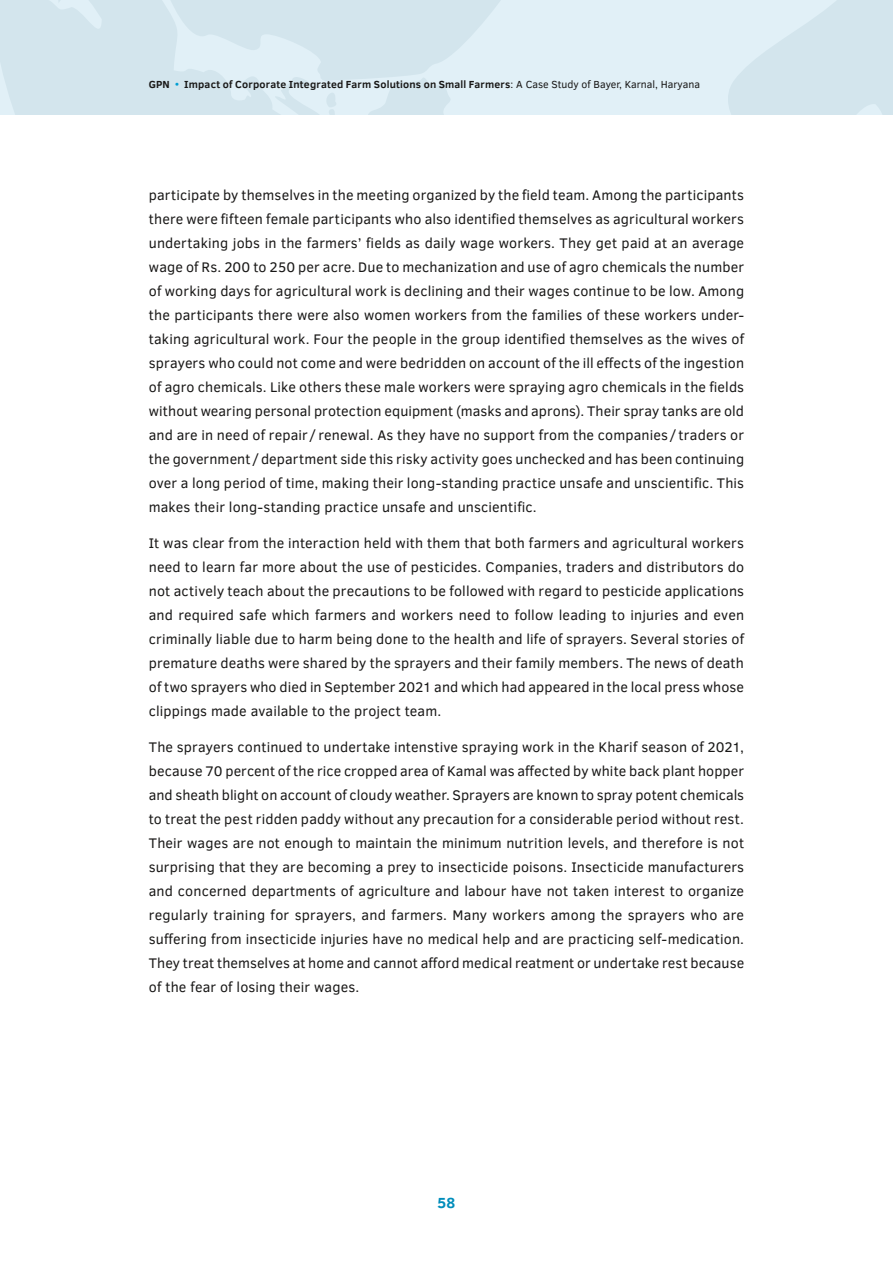
<style>
.page{position:relative;width:893px;height:1263px;background:#fff}
.page>*{position:absolute;margin:0;border:0;box-sizing:border-box;transform-origin:0 0}
.t1{font:700 15px "Clear Sans";color:#008dbb}
.t2{font:14.25px/24px "Clear Sans";letter-spacing:.01em;color:#181716;text-align:justify}
.t3{font:700 10.5px "Clear Sans";letter-spacing:.02em;color:#181716}
.s1{color:#009ed3}
.s2{font-weight:400}
</style>
<div class="page">
<div style="left:0;top:0;width:893px;height:114px;background:#e1f0f7"></div>
<svg style="left:454px;top:0;width:46px;height:52px"></svg>
<svg style="left:0;top:0;width:454px;height:114px;fill:#d3e5ed"></svg>
<svg style="left:323px;top:93px;width:16px;height:21px"></svg>
<svg style="left:728px;top:0;width:165px;height:114px"></svg>
<p class="t3" style="left:149px;top:77px;width:553px">GPN <span class="s1">•</span> Impact of Corporate Integrated Farm Solutions on Small Farmers<span class="s2">: A Case Study of Bayer, Karnal, Haryana</span></p>
<p class="t2" style="left:149px;top:183px;width:597px">participate by themselves in the meeting organized by the field team. Among the participants there were fifteen female participants who also identified themselves as agricultural workers undertaking jobs in the farmers’ fields as daily wage workers. They get paid at an average wage of Rs. 200 to 250 per acre. Due to mechanization and use of agro chemicals the number of working days for agricultural work is declining and their wages continue to be low. Among the participants there were also women workers from the families of these workers under&shy;taking agricultural work. Four the people in the group identified themselves as the wives of sprayers who could not come and were bedridden on account of the ill effects of the ingestion of agro chemicals. Like others these male workers were spraying agro chemicals in the fields without wearing personal protection equipment (masks and aprons). Their spray tanks are old and are in need of repair / renewal. As they have no support from the companies / traders or the government /department side this risky activity goes unchecked and has been continuing over a long period of time, making their long-standing practice unsafe and unscientific. This makes their long-standing practice unsafe and unscientific.</p>
<p class="t2" style="left:149px;top:531px;width:597px">It was clear from the interaction held with them that both farmers and agricultural workers need to learn far more about the use of pesticides. Companies, traders and distributors do not actively teach about the precautions to be followed with regard to pesticide applications and required safe which farmers and workers need to follow leading to injuries and even criminally liable due to harm being done to the health and life of sprayers. Several stories of premature deaths were shared by the sprayers and their family members. The news of death of two sprayers who died in September 2021 and which had appeared in the local press whose clippings made available to the project team.</p>
<p class="t2" style="left:149px;top:734px;width:597px">The sprayers continued to undertake intenstive spraying work in the Kharif season of 2021, because 70 percent of the rice cropped area of Kamal was affected by white back plant hopper and sheath blight on account of cloudy weather. Sprayers are known to spray potent chemicals to treat the pest ridden paddy without any precaution for a considerable period without rest.<br>Their wages are not enough to maintain the minimum nutrition levels, and therefore is not surprising that they are becoming a prey to insecticide poisons. Insecticide manufacturers and concerned departments of agriculture and labour have not taken interest to organize regularly training for sprayers, and farmers. Many workers among the sprayers who are suffering from insecticide injuries have no medical help and are practicing self-medication.<br>They treat themselves at home and cannot afford medical reatment or undertake rest because of the fear of losing their wages.</p>
<p class="t1" style="left:438px;top:1191px;width:19px">58</p>
</div>
